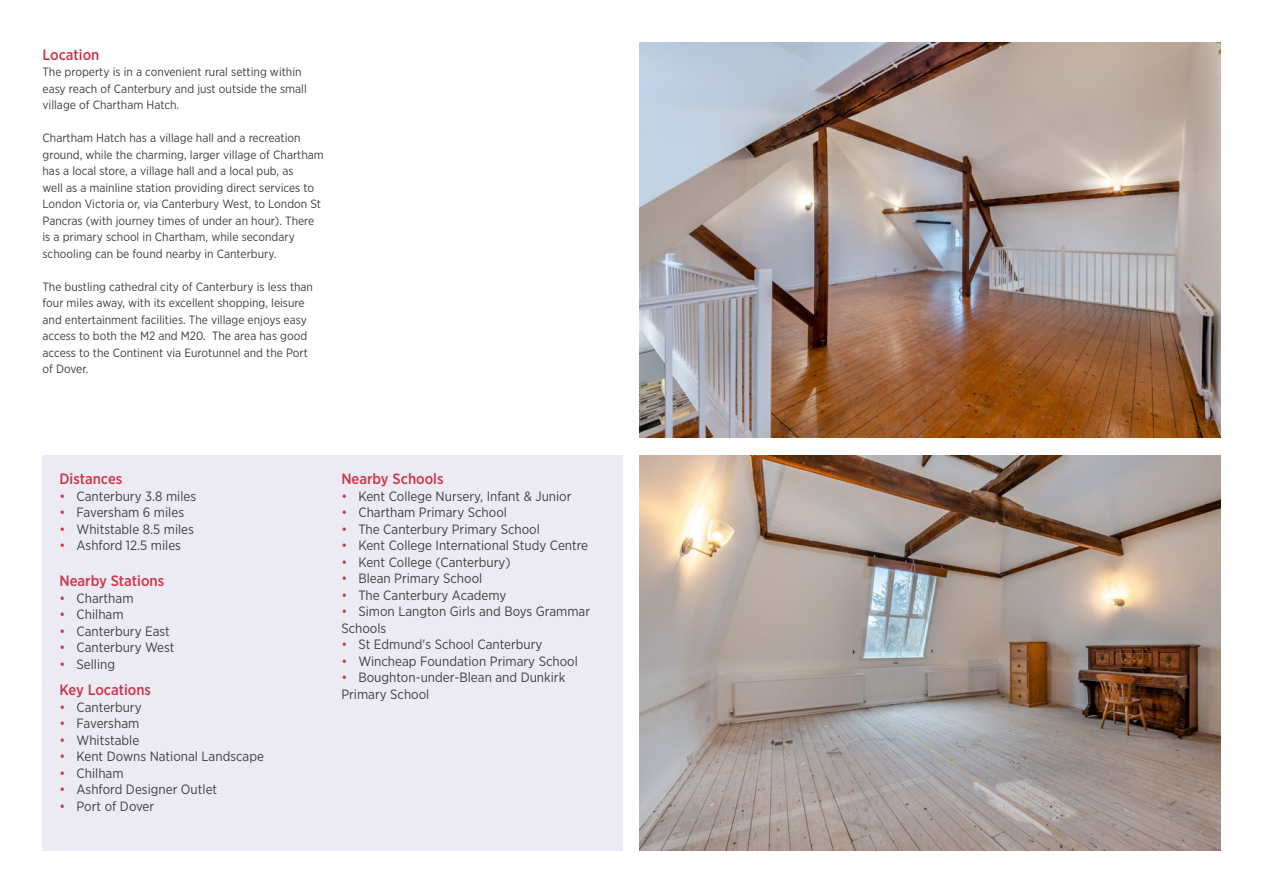
<style>
.page{position:relative;width:1263px;height:893px;background:#fff}
.page>*{position:absolute;margin:0;border:0;box-sizing:border-box;transform-origin:0 0}
.t1{font:500 15px "Gotham Narrow";color:#cd364a}
.t2{font:13.5px/16.5px "Gotham Narrow";color:#414042}
.t3{font:12px/16.5px "Gotham Narrow";color:#414042}
.s1{color:#cd364a}
</style>
<div class="page">
<img style="left:640px;top:455px;width:580px;height:395px">
<img style="left:640px;top:43px;width:580px;height:395px">
<div style="left:43px;top:455px;width:580px;height:395px;background:#ecebf3"></div>
<p class="t1" style="left:43px;top:45px;width:58px">Location</p>
<p class="t3" style="left:43px;top:64px;width:266px">The property is in a convenient rural setting within easy reach of Canterbury and just outside the small village of Chartham Hatch.</p>
<p class="t3" style="left:43px;top:130px;width:283px">Chartham Hatch has a village hall and a recreation ground, while the charming, larger village of Chartham has a local store, a village hall and a local pub, as<br>well as a mainline station providing direct services to London Victoria or, via Canterbury West, to London St Pancras (with journey times of under an hour). There is a primary school in Chartham, while secondary schooling can be found nearby in Canterbury.</p>
<p class="t3" style="left:43px;top:278px;width:272px">The bustling cathedral city of Canterbury is less than four miles away, with its excellent shopping, leisure and entertainment facilities. The village enjoys easy access to both the M2 and M20. The area has good access to the Continent via Eurotunnel and the Port of Dover.</p>
<p class="t1" style="left:60px;top:469px;width:64px">Distances</p>
<p class="t2" style="left:60px;top:487px;width:138px"><span class="s1">•</span> Canterbury 3.8 miles</p>
<p class="t2" style="left:60px;top:504px;width:126px"><span class="s1">•</span> Faversham 6 miles</p>
<p class="t2" style="left:60px;top:520px;width:136px"><span class="s1">•</span> Whitstable 8.5 miles</p>
<p class="t2" style="left:60px;top:537px;width:123px"><span class="s1">•</span> Ashford 12.5 miles</p>
<p class="t1" style="left:60px;top:571px;width:106px">Nearby Stations</p>
<p class="t2" style="left:60px;top:589px;width:76px"><span class="s1">•</span> Chartham</p>
<p class="t2" style="left:60px;top:606px;width:66px"><span class="s1">•</span> Chilham</p>
<p class="t2" style="left:60px;top:622px;width:112px"><span class="s1">•</span> Canterbury East</p>
<p class="t2" style="left:60px;top:639px;width:117px"><span class="s1">•</span> Canterbury West</p>
<p class="t2" style="left:60px;top:655px;width:57px"><span class="s1">•</span> Selling</p>
<p class="t1" style="left:60px;top:680px;width:93px">Key Locations</p>
<p class="t2" style="left:60px;top:698px;width:84px"><span class="s1">•</span> Canterbury</p>
<p class="t2" style="left:60px;top:715px;width:81px"><span class="s1">•</span> Faversham</p>
<p class="t2" style="left:60px;top:731px;width:81px"><span class="s1">•</span> Whitstable</p>
<p class="t2" style="left:60px;top:748px;width:206px"><span class="s1">•</span> Kent Downs National Landscape</p>
<p class="t2" style="left:60px;top:764px;width:66px"><span class="s1">•</span> Chilham</p>
<p class="t2" style="left:60px;top:781px;width:159px"><span class="s1">•</span> Ashford Designer Outlet</p>
<p class="t2" style="left:60px;top:797px;width:96px"><span class="s1">•</span> Port of Dover</p>
<p class="t1" style="left:341px;top:469px;width:104px">Nearby Schools</p>
<p class="t2" style="left:341px;top:487px;width:232px"><span class="s1">•</span> Kent College Nursery, Infant &amp; Junior</p>
<p class="t2" style="left:341px;top:504px;width:167px"><span class="s1">•</span> Chartham Primary School</p>
<p class="t2" style="left:341px;top:520px;width:200px"><span class="s1">•</span> The Canterbury Primary School</p>
<p class="t2" style="left:341px;top:537px;width:248px"><span class="s1">•</span> Kent College International Study Centre</p>
<p class="t2" style="left:341px;top:553px;width:171px"><span class="s1">•</span> Kent College (Canterbury)</p>
<p class="t2" style="left:341px;top:570px;width:142px"><span class="s1">•</span> Blean Primary School</p>
<p class="t2" style="left:341px;top:586px;width:167px"><span class="s1">•</span> The Canterbury Academy</p>
<p class="t2" style="left:341px;top:603px;width:250px"><span class="s1">•</span> Simon Langton Girls and Boys Grammar<br>Schools</p>
<p class="t2" style="left:341px;top:636px;width:203px"><span class="s1">•</span> St Edmund's School Canterbury</p>
<p class="t2" style="left:341px;top:652px;width:238px"><span class="s1">•</span> Wincheap Foundation Primary School</p>
<p class="t2" style="left:341px;top:669px;width:225px"><span class="s1">•</span> Boughton-under-Blean and Dunkirk<br>Primary School</p>
</div>
